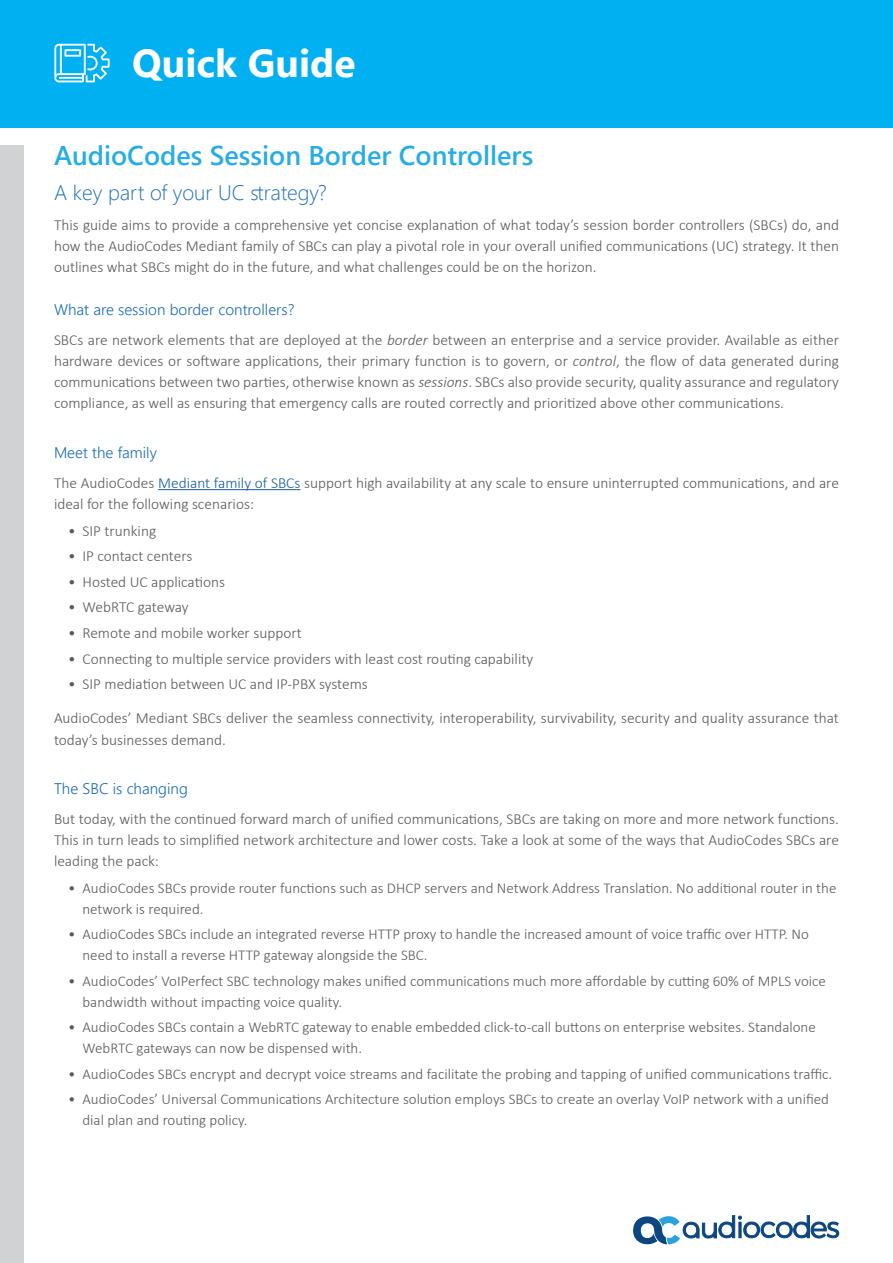
<style>
.page{position:relative;width:893px;height:1263px;background:#fff}
.page>*{position:absolute;margin:0;border:0;box-sizing:border-box;transform-origin:0 0}
.t1{font:700 39px "Segoe UI";color:#fff}
.t2{font:600 27px "Segoe UI";color:#27ade3}
.t3{font:300 21px "Segoe UI";color:#1b6db3}
.t4{font:300 15.3px/21px "Calibri";color:#57585a;text-align:justify}
.t5{font:300 15.3px "Segoe UI";color:#1b6db3}
.t6{font:300 15px/21px "Calibri";color:#57585a}
.s1{font-style:italic}
.s2{color:#175d9e}
</style>
<div class="page">
<div style="left:0;top:145px;width:24px;height:1118px;background:#d1d2d4"></div>
<div style="left:0;top:0;width:893px;height:127px;background:#00b0f0"></div>
<hr style="left:158px;top:489px;width:142px;height:1px;background:#175d9e">
<svg style="left:54px;top:44px;width:56px;height:38px"></svg>
<svg style="left:633px;top:1215px;width:206px;height:30px"></svg>
<p class="t1" style="left:132px;top:27px;width:225px">Quick Guide</p>
<p class="t2" style="left:54px;top:130px;width:481px">AudioCodes Session Border Controllers</p>
<p class="t3" style="left:54px;top:173px;width:274px">A key part of your UC strategy?</p>
<p class="t4" style="left:54px;top:214px;width:786px">This guide aims to provide a comprehensive yet concise explanation of what today’s session border controllers (SBCs) do, and how the AudioCodes Mediant family of SBCs can play a pivotal role in your overall unified communications (UC) strategy. It then outlines what SBCs might do in the future, and what challenges could be on the horizon.</p>
<p class="t5" style="left:54px;top:295px;width:242px">What are session border controllers?</p>
<p class="t4" style="left:54px;top:329px;width:786px">SBCs are network elements that are deployed at the <span class="s1">border</span> between an enterprise and a service provider. Available as either hardware devices or software applications, their primary function is to govern, or <span class="s1">control</span>, the flow of data generated during communications between two parties, otherwise known as <span class="s1">sessions</span>. SBCs also provide security, quality assurance and regulatory compliance, as well as ensuring that emergency calls are routed correctly and prioritized above other communications.</p>
<p class="t5" style="left:54px;top:438px;width:104px">Meet the family</p>
<p class="t4" style="left:54px;top:472px;width:786px">The AudioCodes <span class="s2">Mediant family of SBCs</span> support high availability at any scale to ensure uninterrupted communications, and are ideal for the following scenarios:</p>
<p class="t4" style="left:68px;top:520px;width:89px">• SIP trunking</p>
<p class="t4" style="left:68px;top:546px;width:126px">• IP contact centers</p>
<p class="t4" style="left:68px;top:571px;width:158px">• Hosted UC applications</p>
<p class="t4" style="left:68px;top:597px;width:122px">• WebRTC gateway</p>
<p class="t4" style="left:68px;top:622px;width:235px">• Remote and mobile worker support</p>
<p class="t4" style="left:68px;top:648px;width:466px">• Connecting to multiple service providers with least cost routing capability</p>
<p class="t4" style="left:68px;top:673px;width:301px">• SIP mediation between UC and IP-PBX systems</p>
<p class="t4" style="left:54px;top:708px;width:786px">AudioCodes’ Mediant SBCs deliver the seamless connectivity, interoperability, survivability, security and quality assurance that today’s businesses demand.</p>
<p class="t5" style="left:54px;top:774px;width:135px">The SBC is changing</p>
<p class="t4" style="left:54px;top:808px;width:786px">But today, with the continued forward march of unified communications, SBCs are taking on more and more network functions.<br>This in turn leads to simplified network architecture and lower costs. Take a look at some of the ways that AudioCodes SBCs are leading the pack:</p>
<p class="t6" style="left:82px;top:877px;width:755px;text-indent:-14px">• AudioCodes SBCs provide router functions such as DHCP servers and Network Address Translation. No additional router in the network is required.</p>
<p class="t6" style="left:82px;top:924px;width:728px;text-indent:-14px">• AudioCodes SBCs include an integrated reverse HTTP proxy to handle the increased amount of voice traffic over HTTP. No need to install a reverse HTTP gateway alongside the SBC.</p>
<p class="t6" style="left:82px;top:970px;width:745px;text-indent:-14px">• AudioCodes’ VoIPerfect SBC technology makes unified communications much more affordable by cutting 60% of MPLS voice bandwidth without impacting voice quality.</p>
<p class="t6" style="left:82px;top:1017px;width:735px;text-indent:-14px">• AudioCodes SBCs contain a WebRTC gateway to enable embedded click-to-call buttons on enterprise websites. Standalone<br>WebRTC gateways can now be dispensed with.</p>
<p class="t6" style="left:68px;top:1063px;width:765px">• AudioCodes SBCs encrypt and decrypt voice streams and facilitate the probing and tapping of unified communications traffic.</p>
<p class="t6" style="left:82px;top:1089px;width:748px;text-indent:-14px">• AudioCodes’ Universal Communications Architecture solution employs SBCs to create an overlay VoIP network with a unified dial plan and routing policy.</p>
</div>
